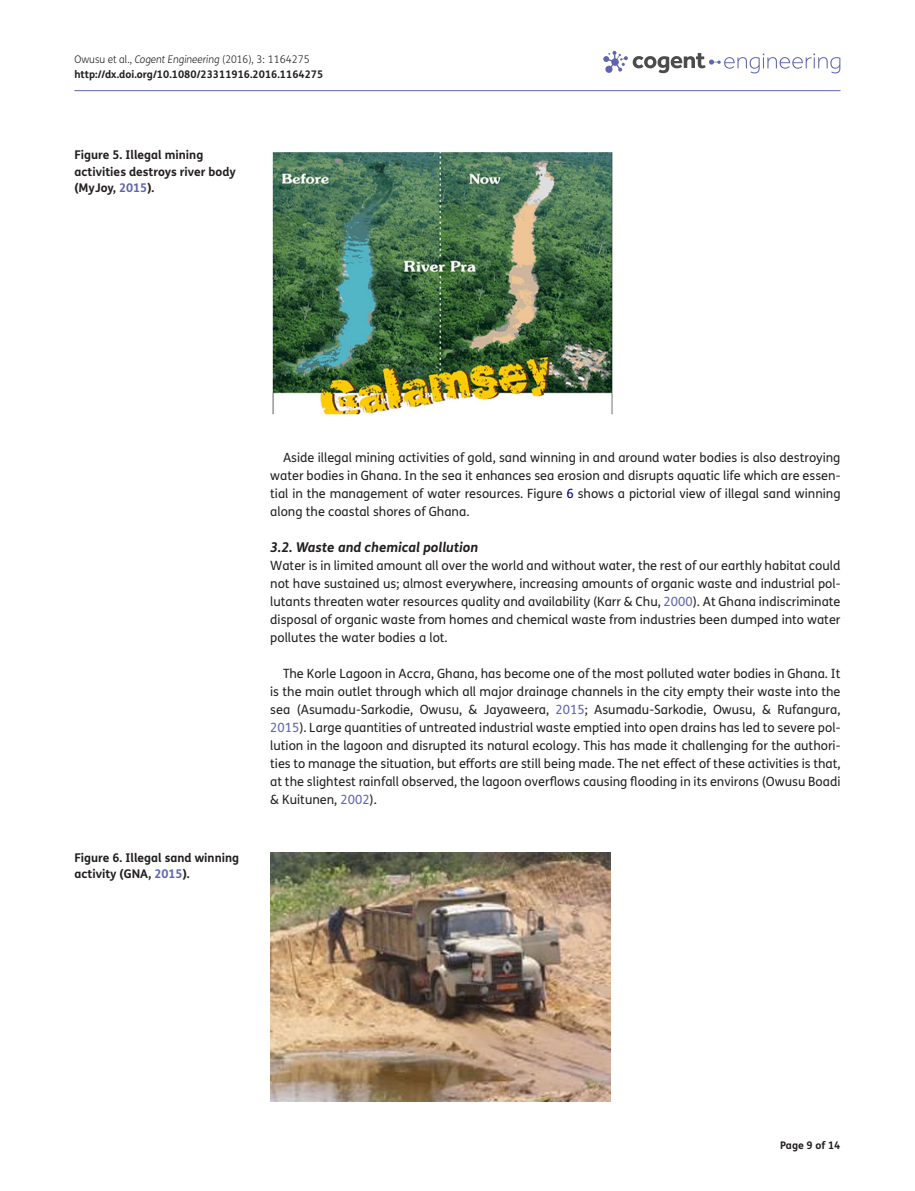
<style>
.page{position:relative;width:915px;height:1191px;background:#fff}
.page>*{position:absolute;margin:0;border:0;box-sizing:border-box;transform-origin:0 0}
.t1{font:italic 700 13.5px "FS Me Pro";color:#231f20}
.t2{font:12.75px/18px "FS Me Pro";color:#231f20;text-align:justify}
.t3{font:700 12px/16.5px "FS Me Pro";color:#231f20}
.t4{font:700 10.5px/15px "FS Me Pro";color:#231f20}
.s1{font-weight:300}
.s2{font-weight:300;font-style:italic}
.s3{color:#5e65ae}
.s4{color:#000080}
</style>
<div class="page">
<svg style="left:603px;top:51px;width:237px;height:22px"></svg>
<hr style="left:74px;top:90px;width:766px;height:1px;background:#5e65ae">
<img style="left:272px;top:152px;width:341px;height:263px">
<img style="left:270px;top:853px;width:340px;height:248px">
<p class="t4" style="left:74px;top:51px;width:250px"><span class="s1">Owusu et al.,</span> <span class="s2">Cogent Engineering</span> <span class="s1">(2016), 3: 1164275 </span>http://dx.doi.org/10.1080/23311916.2016.1164275</p>
<p class="t3" style="left:74px;top:146px;width:163px">Figure 5. Illegal mining activities destroys river body (MyJoy, <span class="s3">2015</span>).</p>
<p class="t3" style="left:74px;top:848px;width:166px">Figure 6. Illegal sand winning activity (GNA, <span class="s3">2015</span>).</p>
<p class="t2" style="left:270px;top:448px;width:571px;text-indent:13px">Aside illegal mining activities of gold, sand winning in and around water bodies is also destroying water bodies in Ghana. In the sea it enhances sea erosion and disrupts aquatic life which are essen&shy;tial in the management of water resources. Figure <span class="s4">6</span> shows a pictorial view of illegal sand winning along the coastal shores of Ghana.</p>
<p class="t1" style="left:270px;top:536px;width:209px">3.2. Waste and chemical pollution</p>
<p class="t2" style="left:270px;top:556px;width:571px">Water is in limited amount all over the world and without water, the rest of our earthly habitat could not have sustained us; almost everywhere, increasing amounts of organic waste and industrial pol&shy;lutants threaten water resources quality and availability (Karr &amp; Chu, <span class="s3">2000</span>). At Ghana indiscriminate disposal of organic waste from homes and chemical waste from industries been dumped into water pollutes the water bodies a lot.</p>
<p class="t2" style="left:270px;top:664px;width:571px;text-indent:13px">The Korle Lagoon in Accra, Ghana, has become one of the most polluted water bodies in Ghana. It is the main outlet through which all major drainage channels in the city empty their waste into the sea (Asumadu-Sarkodie, Owusu, &amp; Jayaweera, <span class="s3">2015</span>; Asumadu-Sarkodie, Owusu, &amp; Rufangura, <span class="s3">2015</span>). Large quantities of untreated industrial waste emptied into open drains has led to severe pol&shy;lution in the lagoon and disrupted its natural ecology. This has made it challenging for the authori&shy;ties to manage the situation, but efforts are still being made. The net effect of these activities is that, at the slightest rainfall observed, the lagoon overflows causing flooding in its environs (Owusu Boadi &amp; Kuitunen, <span class="s3">2002</span>).</p>
<p class="t4" style="left:780px;top:1137px;width:62px">Page 9 of 14</p>
</div>
